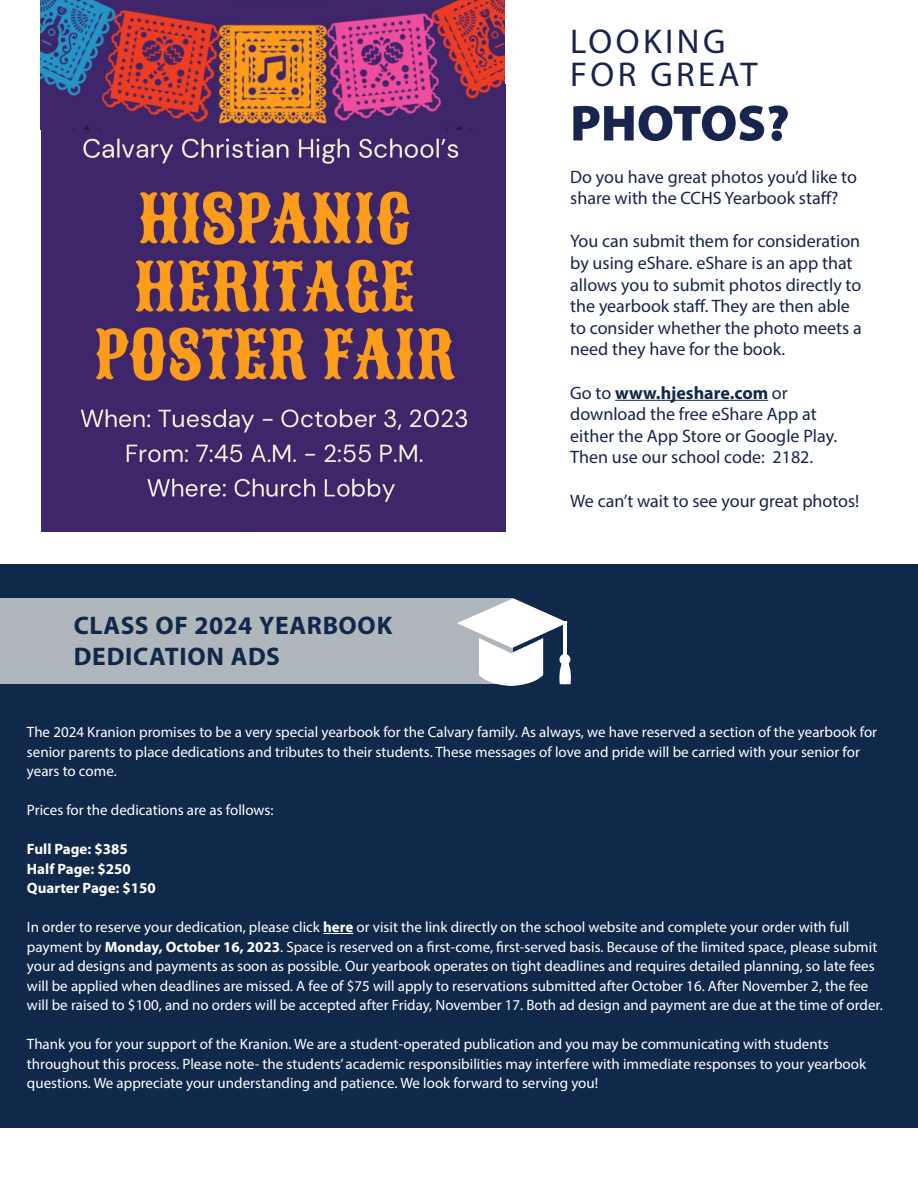
<style>
.page{position:relative;width:918px;height:1188px;background:#fff}
.page>*{position:absolute;margin:0;border:0;box-sizing:border-box;transform-origin:0 0}
.t1{font:900 51px "Myriad Pro";color:#17244d}
.t2{font:34.5px/33px "Myriad Pro";letter-spacing:.1em;color:#17244d}
.t3{font:700 25.5px/30.6px "Myriad Pro";letter-spacing:.03em;color:#10284a}
.t4{font:18px/21.6px "Myriad Pro";color:#17244d}
.t5{font:15px/19.5px "Myriad Pro";color:#fff}
.t6{font:700 15px/19.5px "Myriad Pro";color:#fff}
.s1{font-weight:700;color:#10284a}
.s2{font-weight:700}
</style>
<div class="page">
<hr style="left:615px;top:400px;width:153px;height:1px;background:#10284a">
<div style="left:0;top:564px;width:918px;height:564px;background:#10284a"></div>
<hr style="left:323px;top:933px;width:30px;height:1px;background:#fff">
<div style="left:0;top:598px;width:512px;height:86px;background:#afb6bc"></div>
<svg style="left:457px;top:598px;width:114px;height:88px"></svg>
<div style="left:41px;top:84px;width:464px;height:447px;background:#3f266a"></div>
<img style="left:80px;top:138px;width:388px;height:364px">
<img style="left:40px;top:0;width:465px;height:130px">
<h2 class="t2" style="left:570px;top:25px;width:189px">LOOKING<br>FOR GREAT</h2>
<h1 class="t1" style="left:570px;top:89px;width:221px">PHOTOS?</h1>
<h3 class="t3" style="left:74px;top:610px;width:320px">CLASS OF 2024 YEARBOOK<br>DEDICATION ADS</h3>
<p class="t4" style="left:570px;top:165px;width:288px">Do you have great photos you’d like to share with the CCHS Yearbook staff?</p>
<p class="t4" style="left:570px;top:230px;width:293px">You can submit them for consideration by using eShare. eShare is an app that allows you to submit photos directly to the yearbook staff. They are then able to consider whether the photo meets a need they have for the book.</p>
<p class="t4" style="left:570px;top:381px;width:269px">Go to <span class="s1">www.hjeshare.com</span> or download the free eShare App at either the App Store or Google Play.<br>Then use our school code: 2182.</p>
<p class="t4" style="left:570px;top:489px;width:291px">We can’t wait to see your great photos!</p>
<p class="t5" style="left:27px;top:722px;width:852px">The 2024 Kranion promises to be a very special yearbook for the Calvary family. As always, we have reserved a section of the yearbook for senior parents to place dedications and tributes to their students. These messages of love and pride will be carried with your senior for years to come.</p>
<p class="t5" style="left:27px;top:800px;width:248px">Prices for the dedications are as follows:</p>
<p class="t6" style="left:27px;top:839px;width:130px">Full Page: $385<br>Half Page: $250<br>Quarter Page: $150</p>
<p class="t5" style="left:27px;top:917px;width:857px">In order to reserve your dedication, please click <span class="s2">here</span> or visit the link directly on the school website and complete your order with full payment by <span class="s2">Monday, October 16, 2023</span>. Space is reserved on a first-come, first-served basis. Because of the limited space, please submit your ad designs and payments as soon as possible. Our yearbook operates on tight deadlines and requires detailed planning, so late fees will be applied when deadlines are missed. A fee of $75 will apply to reservations submitted after October 16. After November 2, the fee will be raised to $100, and no orders will be accepted after Friday, November 17. Both ad design and payment are due at the time of order.</p>
<p class="t5" style="left:27px;top:1034px;width:841px">Thank you for your support of the Kranion. We are a student-operated publication and you may be communicating with students throughout this process. Please note- the students’ academic responsibilities may interfere with immediate responses to your yearbook questions. We appreciate your understanding and patience. We look forward to serving you!</p>
</div>
